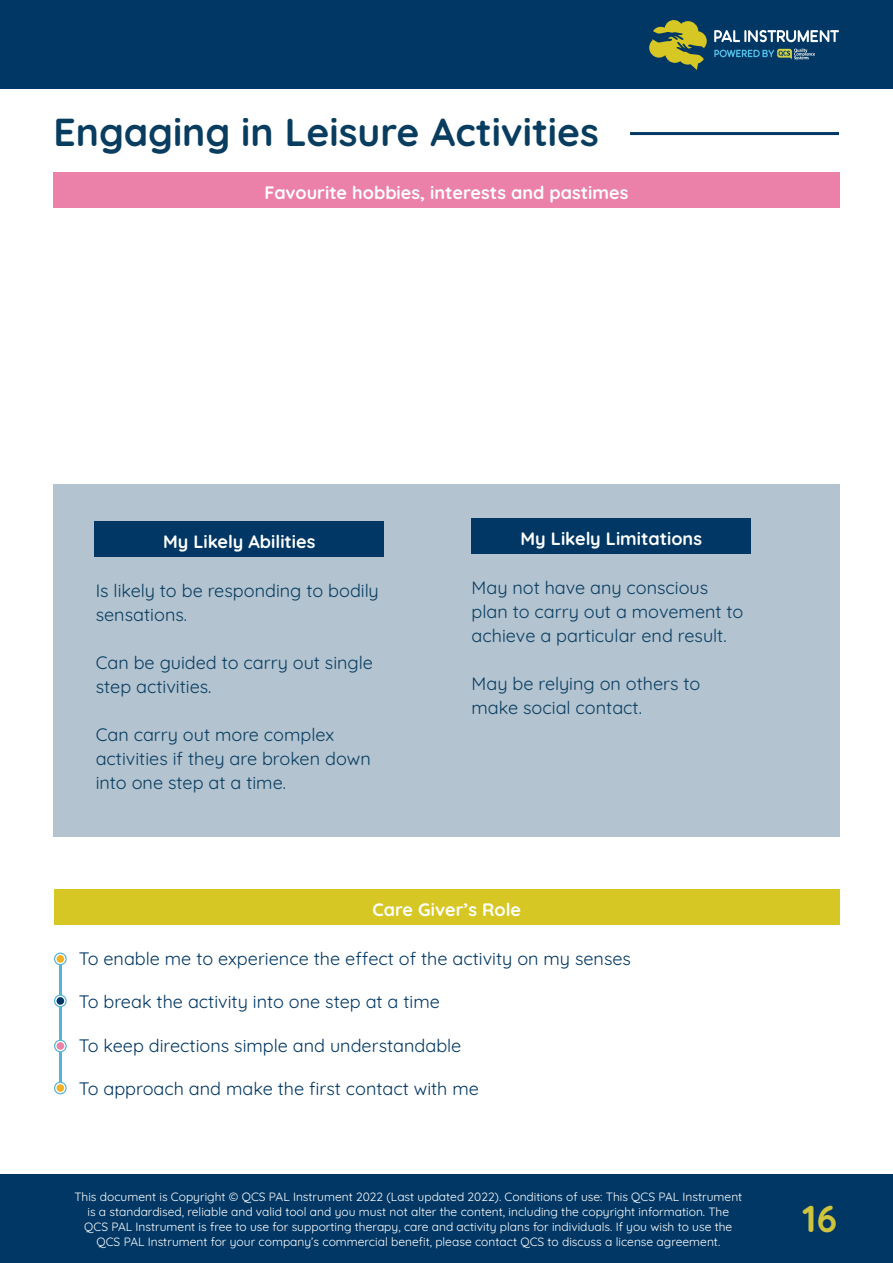
<style>
.page{position:relative;width:893px;height:1263px;background:#fff}
.page>*{position:absolute;margin:0;border:0;box-sizing:border-box;transform-origin:0 0}
.t1{font:300 39px "Quicksand";color:#083d60}
.t2{font:300 37.5px "Quicksand";color:#cfc43d}
.t3{font:300 18px/24px "Quicksand";color:#083d60}
.t4{font:300 18px "Quicksand";color:#003764}
.t5{font:300 18px "Quicksand";color:#fff}
.t6{font:300 12px/15px "Quicksand";color:#fff;text-align:center}
</style>
<div class="page">
<div style="left:0;top:0;width:893px;height:89px;background:#003764"></div>
<div style="left:0;top:1174px;width:893px;height:89px;background:#003764"></div>
<svg style="left:649px;top:20px;width:190px;height:50px"></svg>
<div style="left:53px;top:484px;width:786px;height:353px;background:#b3c3d0"></div>
<div style="left:94px;top:521px;width:290px;height:35px;background:#003764"></div>
<div style="left:472px;top:518px;width:279px;height:35px;background:#003764"></div>
<hr style="left:59px;top:963px;width:2px;height:126px;background:#54b3d6">
<div style="left:54px;top:889px;width:785px;height:36px;background:#d7c724"></div>
<svg style="left:55px;top:953px;width:11px;height:12px"></svg>
<div style="left:54px;top:952px;width:13px;height:13px;border:1px solid #54b3d6;border-radius:50%"></div>
<div style="left:57px;top:955px;width:7px;height:8px;background:#f4b223;border-radius:50%"></div>
<svg style="left:55px;top:1040px;width:11px;height:12px"></svg>
<div style="left:54px;top:1040px;width:13px;height:12px;border:1px solid #54b3d6;border-radius:50%"></div>
<div style="left:57px;top:1042px;width:7px;height:8px;background:#eb80a8;border-radius:50%"></div>
<svg style="left:55px;top:1082px;width:11px;height:12px"></svg>
<div style="left:54px;top:1082px;width:13px;height:12px;border:1px solid #54b3d6;border-radius:50%"></div>
<div style="left:57px;top:1084px;width:7px;height:8px;background:#f4b223;border-radius:50%"></div>
<svg style="left:55px;top:995px;width:11px;height:12px"></svg>
<div style="left:54px;top:994px;width:13px;height:13px;border:1px solid #54b3d6;border-radius:50%"></div>
<div style="left:57px;top:997px;width:7px;height:8px;background:#003764;border-radius:50%"></div>
<div style="left:53px;top:173px;width:786px;height:35px;background:#eb80a8"></div>
<hr style="left:630px;top:132px;width:209px;height:3px;background:#003764">
<h1 class="t1" style="left:53px;top:102px;width:547px">Engaging in Leisure Activities</h1>
<h3 class="t5" style="left:265px;top:179px;width:365px">Favourite hobbies, interests and pastimes</h3>
<h3 class="t5" style="left:163px;top:527px;width:154px">My Likely Abilities</h3>
<h3 class="t5" style="left:520px;top:524px;width:183px">My Likely Limitations</h3>
<h3 class="t3" style="left:96px;top:577px;width:285px">Is likely to be responding to bodily sensations.</h3>
<h3 class="t3" style="left:96px;top:649px;width:279px">Can be guided to carry out single step activities.</h3>
<h3 class="t3" style="left:96px;top:721px;width:277px">Can carry out more complex activities if they are broken down into one step at a time.</h3>
<h3 class="t3" style="left:472px;top:574px;width:273px">May not have any conscious plan to carry out a movement to achieve a particular end result.</h3>
<h3 class="t3" style="left:472px;top:670px;width:230px">May be relying on others to make social contact.</h3>
<h3 class="t5" style="left:373px;top:896px;width:150px">Care Giver’s Role</h3>
<h3 class="t4" style="left:79px;top:945px;width:554px">To enable me to experience the effect of the activity on my senses</h3>
<h3 class="t4" style="left:79px;top:988px;width:362px">To break the activity into one step at a time</h3>
<h3 class="t4" style="left:79px;top:1031px;width:384px">To keep directions simple and understandable</h3>
<h3 class="t4" style="left:79px;top:1074px;width:402px">To approach and make the first contact with me</h3>
<p class="t6" style="left:74px;top:1187px;width:669px">This document is Copyright © QCS PAL Instrument 2022 (Last updated 2022). Conditions of use: This QCS PAL Instrument is a standardised, reliable and valid tool and you must not alter the content, including the copyright information. The QCS PAL Instrument is free to use for supporting therapy, care and activity plans for individuals. If you wish to use the QCS PAL Instrument for your company’s commercial benefit, please contact QCS to discuss a license agreement.</p>
<h2 class="t2" style="left:802px;top:1190px;width:37px">16</h2>
</div>
